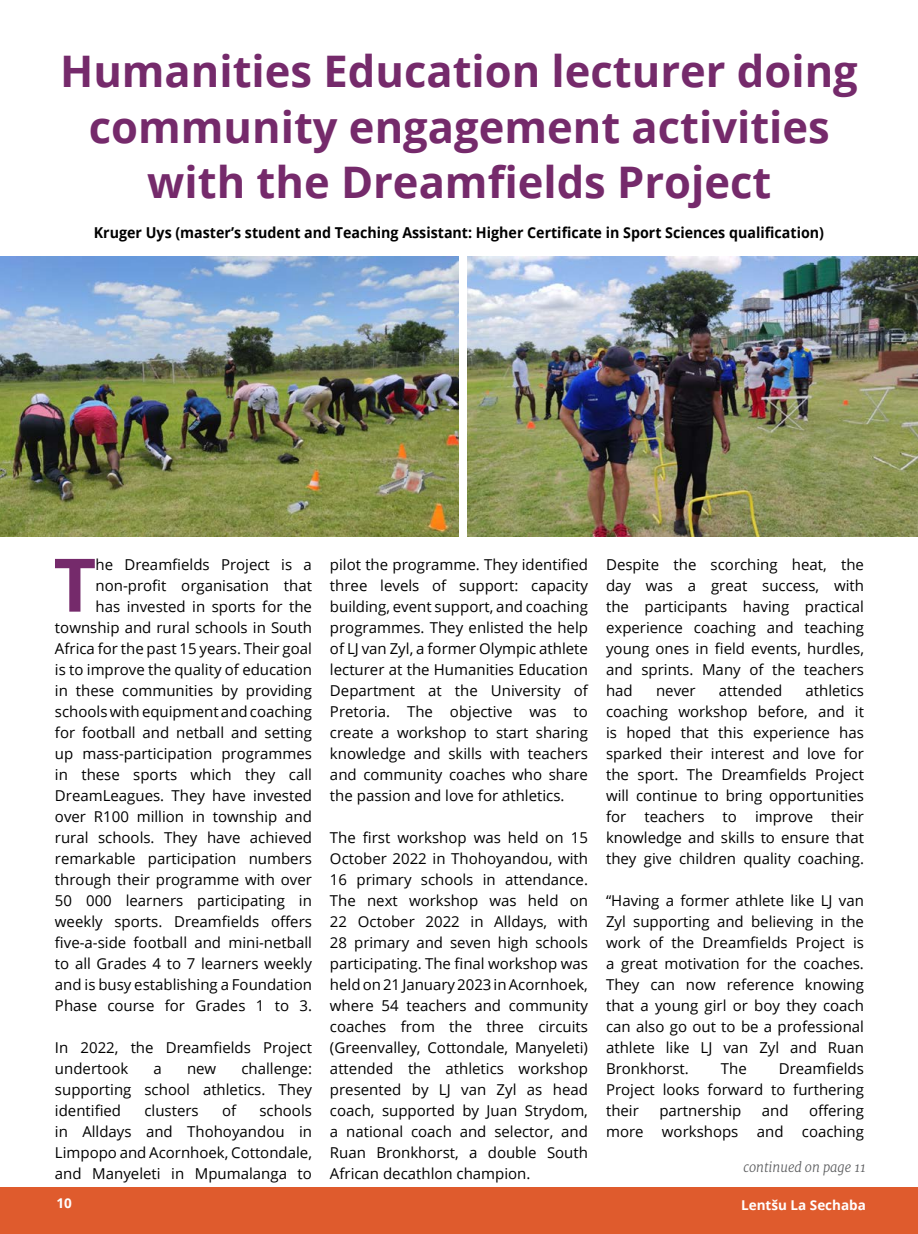
<style>
.page{position:relative;width:918px;height:1234px;background:#fff}
.page>*{position:absolute;margin:0;border:0;box-sizing:border-box;transform-origin:0 0}
.t1{font:700 73.8px "Open Sans";color:#752a6b}
.t2{font:700 43.5px/55.5px "Open Sans";color:#752a6b;text-align:center}
.t3{font:15px/21px "Open Sans";color:#000;text-align:justify}
.t4{font:700 15px "Open Sans";color:#000;scale:.95 1}
.t5{font:700 13.5px "Open Sans";color:#fff}
.t6{font:italic 300 13.5px "Merriweather";color:#58595b;scale:.95 1}
</style>
<div class="page">
<div style="left:0;top:1187px;width:918px;height:46px;background:#df5b2d"></div>
<img style="left:0;top:256px;width:459px;height:280px">
<img style="left:468px;top:256px;width:450px;height:280px">
<h2 class="t2" style="left:60px;top:43px;width:799px">Humanities Education lecturer doing community engagement activities with the Dreamfields Project</h2>
<p class="t4" style="left:94px;top:222px;width:770px">Kruger Uys (master’s student and Teaching Assistant: Higher Certificate in Sport Sciences qualification)</p>
<p class="t3" style="left:55px;top:553px;width:259px;text-align:right">he Dreamfields Project is a non-profit organisation that<br>has invested in sports for the township and rural schools in South Africa for the past 15 years. Their goal is to improve the quality of education in these communities by providing schools with equipment and coaching for football and netball and setting up mass-participation programmes in these sports which they call DreamLeagues. They have invested over R100 million in township and rural schools. They have achieved remarkable participation numbers through their programme with over 50 000 learners participating in weekly sports. Dreamfields offers five-a-side football and mini-netball to all Grades 4 to 7 learners weekly and is busy establishing a Foundation Phase course for Grades 1 to 3.</p>
<p class="t3" style="left:55px;top:1036px;width:259px">In 2022, the Dreamfields Project undertook</p>
<h1 class="t1" style="left:54px;top:532px;width:44px">T</h1>
<p class="t3" style="left:55px;top:1057px;width:259px;text-indent:186px">challenge: supporting school athletics. They identified</p>
<p class="t3" style="left:154px;top:1057px;width:10px">a</p>
<p class="t3" style="left:187px;top:1057px;width:31px">new</p>
<p class="t3" style="left:144px;top:1099px;width:56px">clusters</p>
<p class="t3" style="left:222px;top:1099px;width:16px">of</p>
<p class="t3" style="left:55px;top:1099px;width:259px;text-indent:204px">schools in Alldays and Thohoyandou in Limpopo and Acornhoek, Cottondale, and Manyeleti in Mpumalanga to</p>
<p class="t3" style="left:330px;top:553px;width:260px">pilot the programme. They identified three levels of support: capacity building, event support, and coaching programmes. They enlisted the help of LJ van Zyl, a former Olympic athlete lecturer at the Humanities Education Department at the University of Pretoria. The objective was to create a workshop to start sharing knowledge and skills with teachers and community coaches who share the passion and love for athletics.</p>
<p class="t3" style="left:330px;top:826px;width:260px">The first workshop was held on 15<br>October 2022 in Thohoyandou, with 16 primary schools in attendance.<br>The next workshop was held on 22 October 2022 in Alldays, with 28 primary and seven high schools participating. The final workshop was held on 21 January 2023 in Acornhoek, where 54 teachers and community coaches from the three circuits (Greenvalley, Cottondale, Manyeleti) attended the athletics workshop presented by LJ van Zyl as head coach, supported by Juan Strydom, a national coach and selector, and Ruan Bronkhorst, a double South African decathlon champion.</p>
<p class="t3" style="left:606px;top:553px;width:259px">Despite the scorching heat, the day was a great success, with the participants having practical experience coaching and teaching young ones in field events, hurdles, and sprints. Many of the teachers had</p>
<p class="t3" style="left:606px;top:679px;width:259px;text-indent:199px">athletics coaching workshop before, and it is hoped that this experience has sparked their interest and love for the sport. The Dreamfields Project will continue to bring opportunities for teachers to improve their knowledge and skills to ensure that they give children quality coaching.</p>
<p class="t3" style="left:606px;top:889px;width:259px">“Having a former athlete like LJ van Zyl supporting and believing in the work of the Dreamfields Project is a great motivation for the coaches.<br>They can now reference knowing that a young girl or boy they coach can also go out to be a professional athlete like LJ van Zyl and Ruan Bronkhorst.</p>
<p class="t3" style="left:656px;top:679px;width:41px">never</p>
<p class="t3" style="left:719px;top:679px;width:65px">attended</p>
<p class="t3" style="left:606px;top:1057px;width:259px;text-indent:173px">Dreamfields Project looks forward to furthering their</p>
<p class="t3" style="left:721px;top:1057px;width:27px">The</p>
<p class="t3" style="left:606px;top:1099px;width:259px;text-align:right">offering<br>more workshops and coaching</p>
<p class="t6" style="left:743px;top:1158px;width:130px">continued on page 11</p>
<p class="t3" style="left:659px;top:1099px;width:84px">partnership</p>
<p class="t3" style="left:762px;top:1099px;width:28px">and</p>
<p class="t5" style="left:57px;top:1193px;width:17px">10</p>
<p class="t5" style="left:741px;top:1195px;width:126px">Lentšu La Sechaba</p>
</div>
